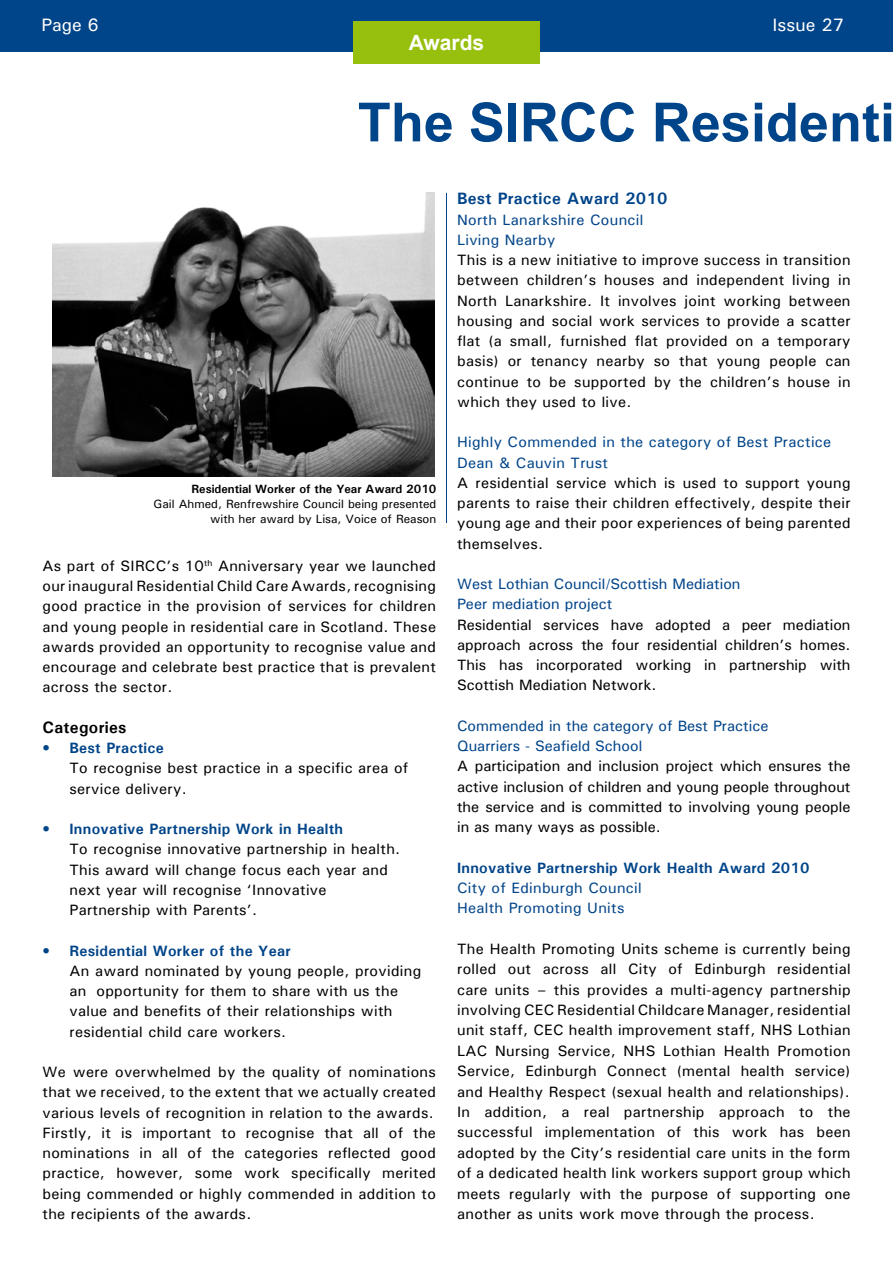
<style>
.page{position:relative;width:893px;height:1263px;background:#fff}
.page>*{position:absolute;margin:0;border:0;box-sizing:border-box;transform-origin:0 0}
.t1{font:700 54px "Arial";color:#004489}
.t2{font:700 21px "Arial";color:#fff}
.t3{font:500 18px "Univers";color:#fff}
.t4{font:700 16.5px "Univers";letter-spacing:.02em;color:#004489}
.t5{font:700 16.5px "Univers";letter-spacing:.02em;color:#000}
.t6{font:500 15px/20.2px "Univers";letter-spacing:.02em;color:#000;text-align:justify}
.t7{font:500 15px/20.2px "Univers";letter-spacing:.02em;color:#004489}
.t8{font:500 15px/20.2px "Univers";color:#004489}
.t9{font:700 15px "Univers";letter-spacing:.02em;color:#004489}
.t10{font:500 12px/15px "Univers";color:#000;text-align:right}
.t11{font:700 12px "Univers";color:#000}
</style>
<div class="page">
<div style="left:0;top:0;width:893px;height:51px;background:#004489"></div>
<div style="left:353px;top:21px;width:186px;height:43px;background:#97bf0d"></div>
<hr style="left:446px;top:193px;width:1px;height:330px;background:#004489">
<img style="left:53px;top:193px;width:381px;height:283px">
<p class="t3" style="left:41px;top:13px;width:59px">Page 6</p>
<p class="t3" style="left:773px;top:13px;width:73px">Issue 27</p>
<h2 class="t2" style="left:409px;top:29px;width:77px">Awards</h2>
<h1 class="t1" style="left:358px;top:87px;width:539px">The SIRCC Residenti</h1>
<p class="t11" style="left:191px;top:481px;width:246px">Residential Worker of the Year Award 2010</p>
<p class="t10" style="left:154px;top:496px;width:284px">Gail Ahmed, Renfrewshire Council being presented with her award by Lisa, Voice of Reason</p>
<p class="t6" style="left:43px;top:555px;width:395px">As part of SIRCC’s 10<sup>th</sup> Anniversary year we launched our inaugural Residential Child Care Awards, recognising good practice in the provision of services for children and young people in residential care in Scotland. These awards provided an opportunity to recognise value and encourage and celebrate best practice that is prevalent across the sector.</p>
<p class="t5" style="left:43px;top:717px;width:85px">Categories</p>
<p class="t9" style="left:43px;top:738px;width:123px">• Best Practice</p>
<p class="t6" style="left:70px;top:758px;width:340px">To recognise best practice in a specific area of service delivery.</p>
<p class="t9" style="left:43px;top:819px;width:302px">• Innovative Partnership Work in Health</p>
<p class="t6" style="left:70px;top:839px;width:332px;text-align:left">To recognise innovative partnership in health.<br>This award will change focus each year and next year will recognise ‘Innovative Partnership with Parents’.</p>
<p class="t9" style="left:43px;top:941px;width:250px">• Residential Worker of the Year</p>
<p class="t6" style="left:70px;top:960px;width:353px;text-align:left">An award nominated by young people, providing an opportunity for them to share with us the value and benefits of their relationships with residential child care workers.</p>
<p class="t6" style="left:43px;top:1061px;width:395px;text-align:left">We were overwhelmed by the quality of nominations that we received, to the extent that we actually created various levels of recognition in relation to the awards.<br>Firstly, it is important to recognise that all of the nominations in all of the categories reflected good practice, however, some work specifically merited being commended or highly commended in addition to the recipients of the awards.</p>
<p class="t4" style="left:457px;top:188px;width:212px">Best Practice Award 2010</p>
<p class="t7" style="left:457px;top:209px;width:188px">North Lanarkshire Council<br>Living Nearby</p>
<p class="t6" style="left:457px;top:249px;width:395px">This is a new initiative to improve success in transition between children’s houses and independent living in North Lanarkshire. It involves joint working between housing and social work services to provide a scatter flat (a small, furnished flat provided on a temporary basis) or tenancy nearby so that young people can continue to be supported by the children’s house in which they used to live.</p>
<p class="t7" style="left:457px;top:432px;width:376px">Highly Commended in the category of Best Practice<br>Dean &amp; Cauvin Trust</p>
<p class="t6" style="left:457px;top:472px;width:395px">A residential service which is used to support young parents to raise their children effectively, despite their young age and their poor experiences of being parented themselves.</p>
<p class="t8" style="left:457px;top:573px;width:285px">West Lothian Council/Scottish Mediation<br>Peer mediation project</p>
<p class="t6" style="left:457px;top:614px;width:395px">Residential services have adopted a peer mediation approach across the four residential children’s homes.<br>This has incorporated working in partnership with Scottish Mediation Network.</p>
<p class="t8" style="left:457px;top:715px;width:313px">Commended in the category of Best Practice<br>Quarriers - Seafield School</p>
<p class="t6" style="left:457px;top:756px;width:395px">A participation and inclusion project which ensures the active inclusion of children and young people throughout the service and is committed to involving young people in as many ways as possible.</p>
<p class="t9" style="left:457px;top:858px;width:354px">Innovative Partnership Work Health Award 2010</p>
<p class="t7" style="left:457px;top:877px;width:186px">City of Edinburgh Council<br>Health Promoting Units</p>
<p class="t6" style="left:457px;top:938px;width:395px">The Health Promoting Units scheme is currently being rolled out across all City of Edinburgh residential care units – this provides a multi-agency partnership involving CEC Residential Childcare Manager, residential unit staff, CEC health improvement staff, NHS Lothian LAC Nursing Service, NHS Lothian Health Promotion Service, Edinburgh Connect (mental health service) and Healthy Respect (sexual health and relationships).<br>In addition, a real partnership approach to the successful implementation of this work has been adopted by the City’s residential care units in the form of a dedicated health link workers support group which meets regularly with the purpose of supporting one another as units work move through the process.</p>
</div>
